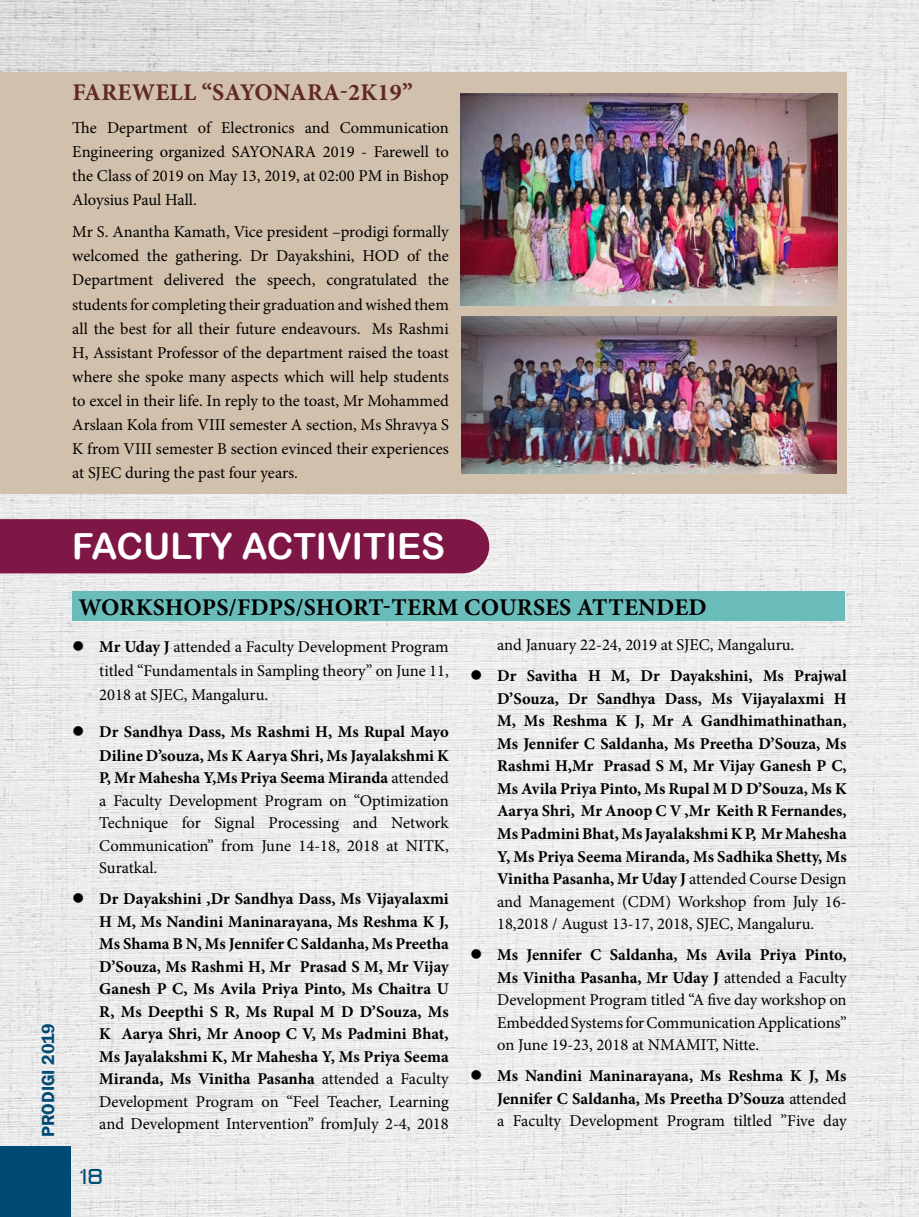
<style>
.page{position:relative;width:919px;height:1217px;background:#fff}
.page>*{position:absolute;margin:0;border:0;box-sizing:border-box;transform-origin:0 0}
.t1{font:36px "Arial Rounded MT Bold";color:#fff}
.t2{font:700 24px "Minion Pro";letter-spacing:.01em;color:#000}
.t3{font:700 24px "Minion Pro";letter-spacing:.01em;color:#602727}
.t4{font:21px "Anita Semi square";color:#004a76}
.t5{font:600 18px "Franklin Gothic";color:#004a76}
.t6{font:16.5px/24px "Minion Pro";color:#000;text-align:justify}
.t7{font:700 16.5px/22.5px "Minion Pro";color:#000;text-align:justify}
.s1{font-weight:700}
.s2{font-weight:400}
</style>
<div class="page">
<img style="left:0;top:0;width:918px;height:1216px">
<div style="left:0;top:1146px;width:70px;height:70px;background:#004a76"></div>
<div style="left:0;top:519px;width:489px;height:54px;background:#7e1646"></div>
<div style="left:0;top:72px;width:846px;height:421px;background:#d1c0ab"></div>
<div style="left:72px;top:591px;width:773px;height:29px;background:#6abcba"></div>
<img style="left:460px;top:94px;width:377px;height:211px">
<img style="left:461px;top:317px;width:375px;height:156px">
<svg style="left:74px;top:640px;width:9px;height:10px"></svg>
<svg style="left:74px;top:725px;width:9px;height:10px"></svg>
<svg style="left:74px;top:893px;width:9px;height:9px"></svg>
<svg style="left:471px;top:670px;width:10px;height:10px"></svg>
<svg style="left:471px;top:948px;width:10px;height:10px"></svg>
<svg style="left:471px;top:1070px;width:10px;height:9px"></svg>
<h2 class="t3" style="left:72px;top:76px;width:342px">FAREWELL “SAYONARA-2K19”</h2>
<p class="t6" style="left:72px;top:116px;width:378px">The Department of Electronics and Communication Engineering organized SAYONARA 2019 - Farewell to the Class of 2019 on May 13, 2019, at 02:00 PM in Bishop Aloysius Paul Hall.</p>
<p class="t6" style="left:72px;top:220px;width:378px">Mr S. Anantha Kamath, Vice president –prodigi formally welcomed the gathering. Dr Dayakshini, HOD of the Department delivered the speech, congratulated the students for completing their graduation and wished them all the best for all their future endeavours. Ms Rashmi H, Assistant Professor of the department raised the toast where she spoke many aspects which will help students to excel in their life. In reply to the toast, Mr Mohammed Arslaan Kola from VIII semester A section, Ms Shravya S K from VIII semester B section evinced their experiences at SJEC during the past four years.</p>
<p class="t5" style="left:37px;top:1136px;width:116px;rotate:-90deg">PRODIGI 2019</p>
<h1 class="t1" style="left:72px;top:525px;width:374px">FACULTY ACTIVITIES</h1>
<h2 class="t2" style="left:78px;top:590px;width:630px">WORKSHOPS/FDPS/SHORT-TERM COURSES ATTENDED</h2>
<p class="t6" style="left:99px;top:634px;width:351px"><span class="s1">Mr Uday J</span> attended a Faculty Development Program titled “Fundamentals in Sampling theory” on June 11, 2018 at SJEC, Mangaluru.</p>
<p class="t7" style="left:99px;top:719px;width:351px;line-height:24px">Dr Sandhya Dass, Ms Rashmi H, Ms Rupal Mayo<br>Diline D’souza, Ms K Aarya Shri, Ms Jayalakshmi K</p>
<p class="t6" style="left:99px;top:766px;width:351px;line-height:22.5px"><span class="s1">P, Mr Mahesha Y,Ms Priya Seema Miranda</span> attended a Faculty Development Program on “Optimization Technique for Signal Processing and Network Communication” from June 14-18, 2018 at NITK, Suratkal.</p>
<p class="t7" style="left:99px;top:887px;width:351px">Dr Dayakshini ,Dr Sandhya Dass, Ms Vijayalaxmi H M, Ms Nandini Maninarayana, Ms Reshma K J, Ms Shama B N, Ms Jennifer C Saldanha, Ms Preetha D’Souza, Ms Rashmi H, Mr Prasad S M, Mr Vijay Ganesh P C, Ms Avila Priya Pinto, Ms Chaitra U R, Ms Deepthi S R, Ms Rupal M D D’Souza, Ms K Aarya Shri, Mr Anoop C V, Ms Padmini Bhat, Ms Jayalakshmi K, Mr Mahesha Y, Ms Priya Seema Miranda, Ms Vinitha Pasanha <span class="s2">attended a Faculty Development Program on “Feel Teacher, Learning and Development Intervention” fromJuly 2-4, 2018</span></p>
<p class="t6" style="left:497px;top:633px;width:299px">and January 22-24, 2019 at SJEC, Mangaluru.</p>
<p class="t7" style="left:497px;top:664px;width:351px">Dr Savitha H M, Dr Dayakshini, Ms Prajwal D’Souza, Dr Sandhya Dass, Ms Vijayalaxmi H M, Ms Reshma K J, Mr A Gandhimathinathan, Ms Jennifer C Saldanha, Ms Preetha D’Souza, Ms Rashmi H,Mr Prasad S M, Mr Vijay Ganesh P C, Ms Avila Priya Pinto, Ms Rupal M D D’Souza, Ms K Aarya Shri, Mr Anoop C V ,Mr Keith R Fernandes, Ms Padmini Bhat, Ms Jayalakshmi K P, Mr Mahesha Y, Ms Priya Seema Miranda, Ms Sadhika Shetty, Ms Vinitha Pasanha, Mr Uday J <span class="s2">attended Course Design and Management (CDM) Workshop from July 16- 18,2018 / August 13-17, 2018, SJEC, Mangaluru.</span></p>
<p class="t6" style="left:497px;top:943px;width:351px;line-height:22.5px"><span class="s1">Ms Jennifer C Saldanha, Ms Avila Priya Pinto, Ms Vinitha Pasanha, Mr Uday J</span> attended a Faculty Development Program titled “A five day workshop on Embedded Systems for Communication Applications” on June 19-23, 2018 at NMAMIT, Nitte.</p>
<p class="t7" style="left:497px;top:1064px;width:351px">Ms Nandini Maninarayana, Ms Reshma K J, Ms Jennifer C Saldanha, Ms Preetha D’Souza <span class="s2">attended a Faculty Development Program tiltled ”Five day</span></p>
<p class="t4" style="left:81px;top:1162px;width:26px">18</p>
</div>
